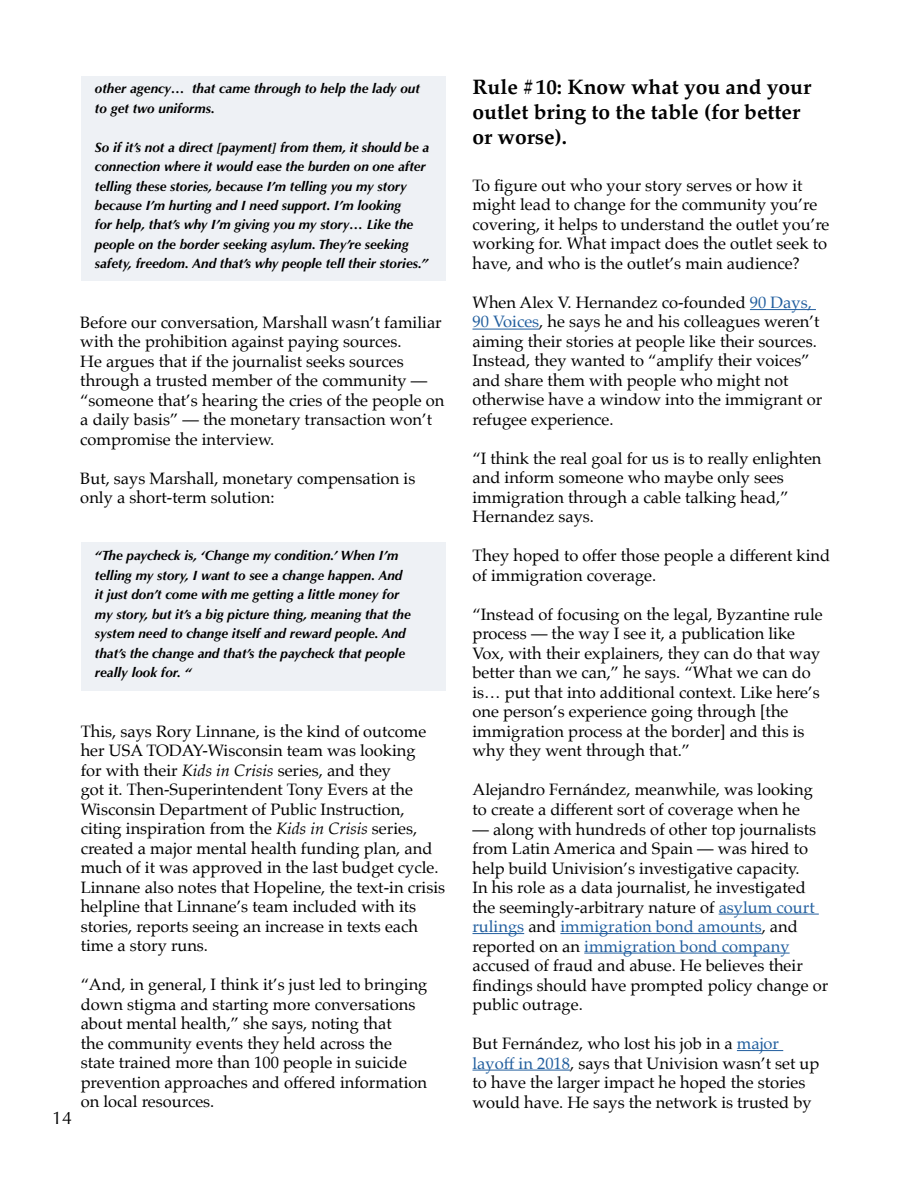
<style>
.page{position:relative;width:918px;height:1188px;background:#fff}
.page>*{position:absolute;margin:0;border:0;box-sizing:border-box;transform-origin:0 0}
.t1{font:700 21px/25.2px "Palatino";color:#000}
.t2{font:18px "Optima";color:#000}
.t3{font:16.5px/19.5px "Palatino";color:#000}
.t4{font:italic 700 13.5px/19.5px "Optima";color:#000}
.s1{font-style:italic}
.s2{color:#215e9e}
</style>
<div class="page">
<div style="left:81px;top:76px;width:365px;height:205px;background:#eef1f5"></div>
<hr style="left:750px;top:309px;width:66px;height:1px;background:#215e9e">
<hr style="left:472px;top:329px;width:67px;height:1px;background:#215e9e">
<hr style="left:719px;top:914px;width:100px;height:1px;background:#215e9e">
<hr style="left:472px;top:933px;width:52px;height:1px;background:#215e9e">
<hr style="left:560px;top:933px;width:202px;height:1px;background:#215e9e">
<hr style="left:584px;top:953px;width:206px;height:1px;background:#215e9e">
<hr style="left:737px;top:1050px;width:46px;height:1px;background:#215e9e">
<hr style="left:472px;top:1070px;width:98px;height:1px;background:#215e9e">
<div style="left:81px;top:542px;width:365px;height:148px;background:#eef1f5"></div>
<p class="t4" style="left:95px;top:79px;width:326px">other agency… that came through to help the lady out to get two uniforms.</p>
<p class="t4" style="left:95px;top:137px;width:336px">So if it’s not a direct [payment] from them, it should be a connection where it would ease the burden on one after telling these stories, because I’m telling you my story because I’m hurting and I need support. I’m looking<br>for help, that’s why I’m giving you my story… Like the people on the border seeking asylum. They’re seeking safety, freedom. And that’s why people tell their stories.”</p>
<p class="t3" style="left:80px;top:312px;width:366px">Before our conversation, Marshall wasn’t familiar with the prohibition against paying sources.<br>He argues that if the journalist seeks sources through a trusted member of the community — “someone that’s hearing the cries of the people on a daily basis” — the monetary transaction won’t compromise the interview.</p>
<p class="t3" style="left:80px;top:469px;width:337px">But, says Marshall, monetary compensation is only a short-term solution:</p>
<p class="t4" style="left:95px;top:546px;width:317px">“The paycheck is, ‘Change my condition.’ When I’m telling my story, I want to see a change happen. And it just don’t come with me getting a little money for my story, but it’s a big picture thing, meaning that the system need to change itself and reward people. And that’s the change and that’s the paycheck that people really look for. “</p>
<p class="t2" style="left:52px;top:1107px;width:22px">14</p>
<p class="t3" style="left:81px;top:721px;width:366px">This, says Rory Linnane, is the kind of outcome her USA TODAY-Wisconsin team was looking<br>for with their <span class="s1">Kids in Crisis</span> series, and they<br>got it. Then-Superintendent Tony Evers at the Wisconsin Department of Public Instruction, citing inspiration from the <span class="s1">Kids in Crisis</span> series, created a major mental health funding plan, and much of it was approved in the last budget cycle.<br>Linnane also notes that Hopeline, the text-in crisis helpline that Linnane’s team included with its stories, reports seeing an increase in texts each time a story runs.</p>
<p class="t3" style="left:81px;top:975px;width:348px">“And, in general, I think it’s just led to bringing down stigma and starting more conversations about mental health,” she says, noting that<br>the community events they held across the state trained more than 100 people in suicide prevention approaches and offered information on local resources.</p>
<p class="t1" style="left:472px;top:74px;width:340px">Rule #10: Know what you and your outlet bring to the table (for better or worse).</p>
<p class="t3" style="left:472px;top:175px;width:358px">To figure out who your story serves or how it might lead to change for the community you’re covering, it helps to understand the outlet you’re working for. What impact does the outlet seek to have, and who is the outlet’s main audience?</p>
<p class="t3" style="left:472px;top:292px;width:351px">When Alex V. Hernandez co-founded <span class="s2">90 Days, 90 Voices</span>, he says he and his colleagues weren’t aiming their stories at people like their sources.<br>Instead, they wanted to “amplify their voices” and share them with people who might not otherwise have a window into the immigrant or refugee experience.</p>
<p class="t3" style="left:472px;top:448px;width:351px">“I think the real goal for us is to really enlighten and inform someone who maybe only sees immigration through a cable talking head,” Hernandez says.</p>
<p class="t3" style="left:472px;top:546px;width:359px">They hoped to offer those people a different kind of immigration coverage.</p>
<p class="t3" style="left:472px;top:605px;width:352px">“Instead of focusing on the legal, Byzantine rule process — the way I see it, a publication like Vox, with their explainers, they can do that way better than we can,” he says. “What we can do is… put that into additional context. Like here’s one person’s experience going through [the immigration process at the border] and this is why they went through that.”</p>
<p class="t3" style="left:472px;top:780px;width:342px">Alejandro Fernández, meanwhile, was looking to create a different sort of coverage when he</p>
<p class="t3" style="left:472px;top:819px;width:357px">— along with hundreds of other top journalists from Latin America and Spain — was hired to help build Univision’s investigative capacity.<br>In his role as a data journalist, he investigated the seemingly-arbitrary nature of <span class="s2">asylum court rulings</span> and <span class="s2">immigration bond amounts</span>, and reported on an <span class="s2">immigration bond company </span>accused of fraud and abuse. He believes their findings should have prompted policy change or public outrage.</p>
<p class="t3" style="left:472px;top:1034px;width:349px">But Fernández, who lost his job in a <span class="s2">major layoff in 2018</span>, says that Univision wasn’t set up to have the larger impact he hoped the stories would have. He says the network is trusted by</p>
</div>
